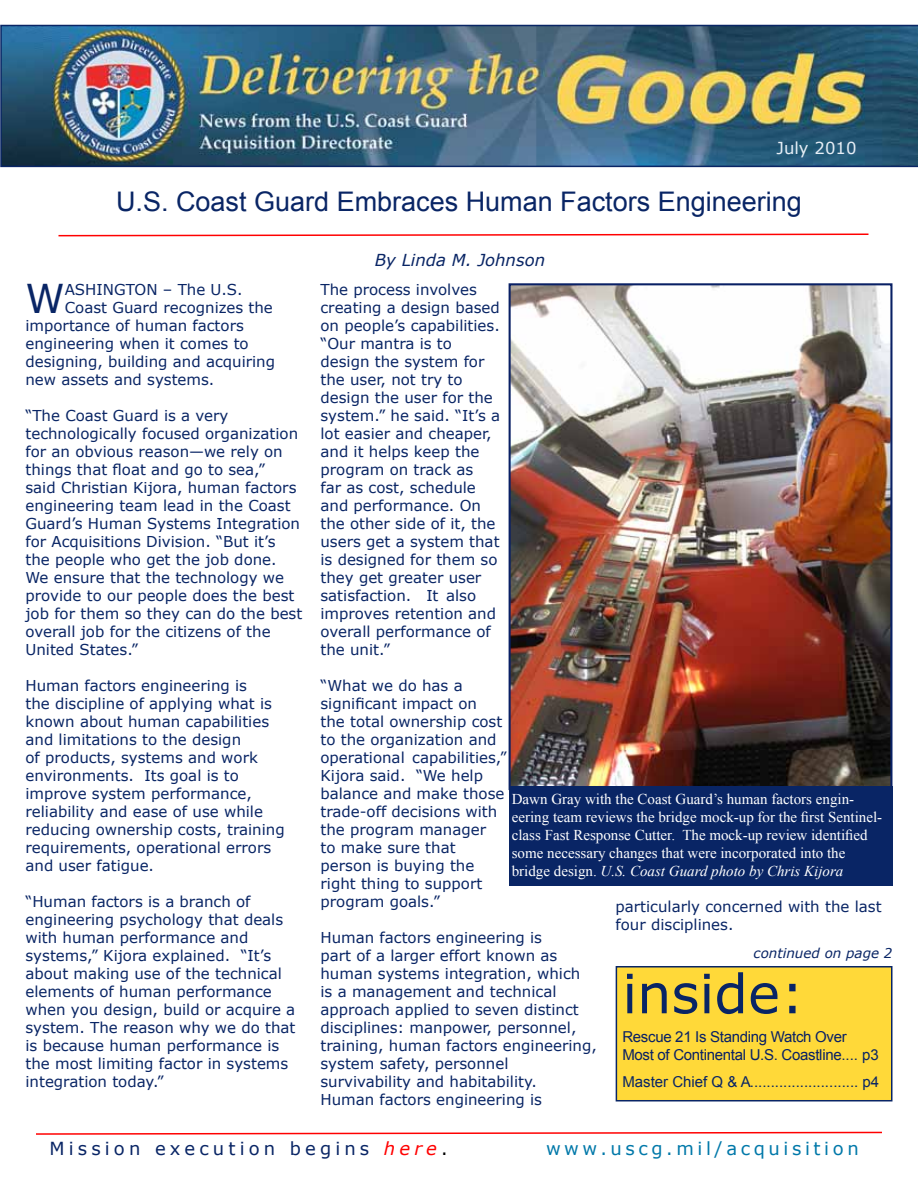
<style>
.page{position:relative;width:918px;height:1188px;background:#fff}
.page>*{position:absolute;margin:0;border:0;box-sizing:border-box;transform-origin:0 0}
.t1{font:54px "Verdana";color:#092565}
.t2{font:39.75px "Verdana";color:#092565}
.t3{font:27px "Arial";color:#092565}
.t4{font:18px "Verdana";letter-spacing:.23em;color:#092565}
.t5{font:18px "Verdana";letter-spacing:.2em;color:#0078a9}
.t6{font:italic 16.5px "Verdana";color:#092565}
.t7{font:16.5px "Verdana";color:#e6eef6}
.t8{font:15px/18px "Verdana";color:#092565}
.t9{font:15px/18px "Times New Roman";color:#fff}
.t10{font:15px/18px "Arial";letter-spacing:-.02em;color:#092065}
.t11{font:15px "Arial";color:#092565}
.t12{font:italic 13.5px "Verdana";color:#092565}
.s1{font-style:italic}
.s2{color:#092565}
.s3{font-style:italic;color:#f00}
.s4{color:#000}
</style>
<div class="page">
<svg style="left:58px;top:233px;width:811px;height:4px"></svg>
<img style="left:0;top:25px;width:918px;height:142px">
<svg style="left:36px;top:1131px;width:846px;height:4px"></svg>
<div style="left:616px;top:966px;width:276px;height:135px;background:#ffd939;border:2px solid #092565"></div>
<img style="left:512px;top:286px;width:378px;height:500px">
<div style="left:509px;top:283px;width:384px;height:507px;border:2px solid #092065"></div>
<div style="left:509px;top:786px;width:383px;height:100px;background:#092565"></div>
<p class="t7" style="left:777px;top:137px;width:82px">July 2010</p>
<h3 class="t3" style="left:116px;top:184px;width:687px">U.S. Coast Guard Embraces Human Factors Engineering</h3>
<p class="t6" style="left:375px;top:249px;width:172px">By Linda M. Johnson</p>
<h2 class="t2" style="left:26px;top:273px;width:41px">W</h2>
<p class="t8" style="left:65px;top:281px;width:179px">ASHINGTON – The U.S.</p>
<p class="t8" style="left:65px;top:299px;width:210px">Coast Guard recognizes the</p>
<p class="t8" style="left:25px;top:317px;width:220px">importance of human factors</p>
<p class="t8" style="left:25px;top:335px;width:225px">engineering when it comes to</p>
<p class="t8" style="left:25px;top:353px;width:251px">designing, building and acquiring</p>
<p class="t8" style="left:25px;top:371px;width:190px">new assets and systems.</p>
<p class="t8" style="left:25px;top:407px;width:278px">“The Coast Guard is a very technologically focused organization for an obvious reason—we rely on things that float and go to sea,”<br>said Christian Kijora, human factors engineering team lead in the Coast<br>Guard’s Human Systems Integration for Acquisitions Division. “But it’s the people who get the job done.<br>We ensure that the technology we provide to our people does the best job for them so they can do the best overall job for the citizens of the<br>United States.”</p>
<p class="t8" style="left:25px;top:677px;width:261px">Human factors engineering is<br>the discipline of applying what is known about human capabilities and limitations to the design<br>of products, systems and work environments. Its goal is to improve system performance, reliability and ease of use while reducing ownership costs, training requirements, operational errors and user fatigue.</p>
<p class="t8" style="left:25px;top:893px;width:271px">“Human factors is a branch of engineering psychology that deals with human performance and systems,” Kijora explained. “It’s about making use of the technical elements of human performance when you design, build or acquire a system. The reason why we do that is because human performance is the most limiting factor in systems integration today.”</p>
<p class="t8" style="left:321px;top:281px;width:181px">The process involves creating a design based on people’s capabilities. “Our mantra is to design the system for the user, not try to design the user for the system.” he said. “It’s a lot easier and cheaper, and it helps keep the program on track as<br>far as cost, schedule and performance. On the other side of it, the users get a system that is designed for them so they get greater user satisfaction. It also improves retention and overall performance of the unit.”</p>
<p class="t8" style="left:321px;top:677px;width:188px">“What we do has a significant impact on<br>the total ownership cost to the organization and operational capabilities,”<br>Kijora said. “We help balance and make those trade-off decisions with the program manager<br>to make sure that person is buying the right thing to support program goals.”</p>
<p class="t8" style="left:321px;top:929px;width:278px">Human factors engineering is<br>part of a larger effort known as human systems integration, which<br>is a management and technical approach applied to seven distinct disciplines: manpower, personnel, training, human factors engineering, system safety, personnel survivability and habitability.<br>Human factors engineering is</p>
<p class="t9" style="left:512px;top:790px;width:372px">Dawn Gray with the Coast Guard’s human factors engin&shy;eering team reviews the bridge mock-up for the first Sentinel&shy;class Fast Response Cutter. The mock-up review identified some necessary changes that were incorporated into the bridge design. <span class="s1">U.S. Coast Guard photo by Chris Kijora</span></p>
<p class="t8" style="left:616px;top:898px;width:268px">particularly concerned with the last four disciplines.</p>
<p class="t12" style="left:754px;top:944px;width:140px">continued on page 2</p>
<h1 class="t1" style="left:622px;top:959px;width:184px">inside:</h1>
<p class="t10" style="left:622px;top:1028px;width:258px">Rescue 21 Is Standing Watch Over<br>Most of Continental U.S. Coastline<span class="s2">.... p3</span></p>
<p class="t11" style="left:622px;top:1072px;width:258px">Master Chief Q &amp; A.......................... p4</p>
<p class="t4" style="left:50px;top:1137px;width:400px">Mission execution begins <span class="s3">here</span><span class="s4">.</span></p>
<p class="t5" style="left:546px;top:1137px;width:314px">www.uscg.mil/acquisition</p>
</div>
